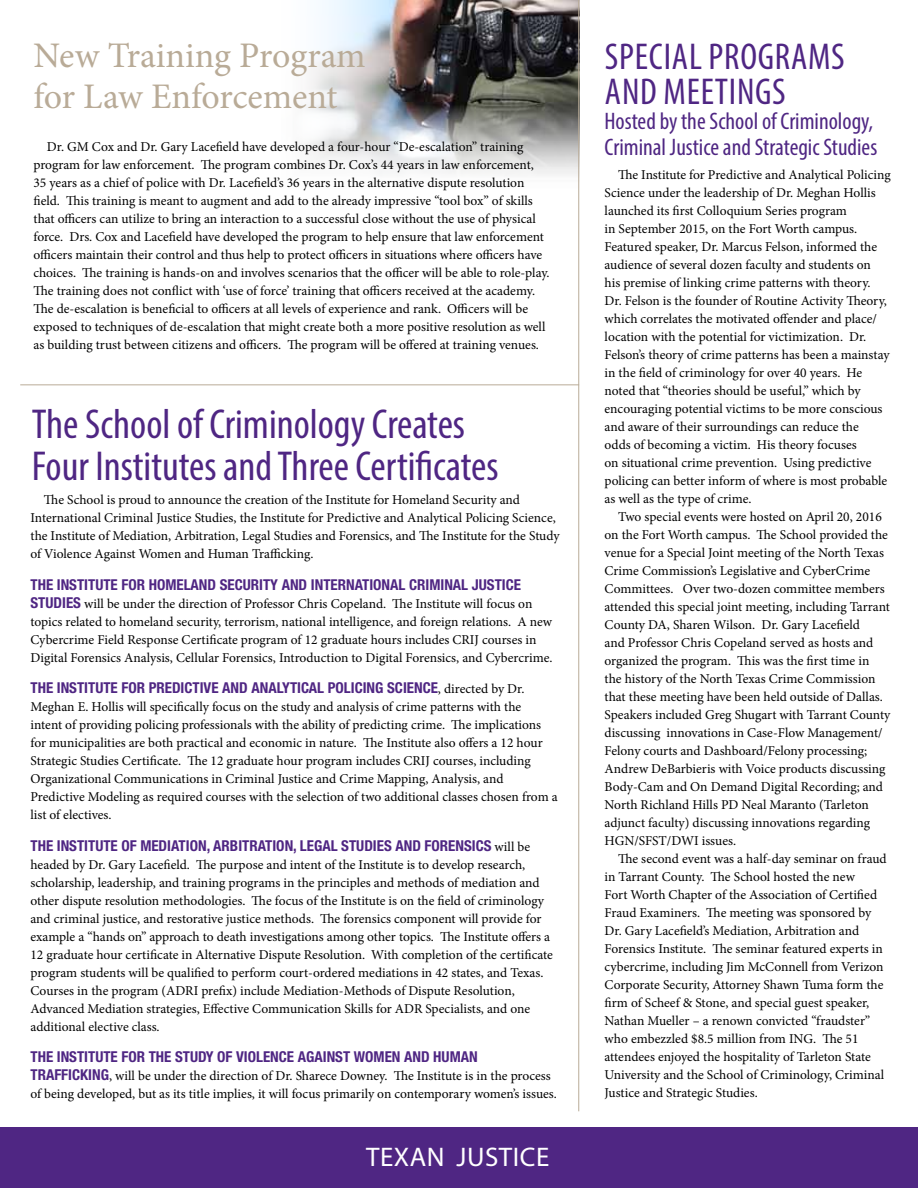
<style>
.page{position:relative;width:918px;height:1188px;background:#fff}
.page>*{position:absolute;margin:0;border:0;box-sizing:border-box;transform-origin:0 0}
.t1{font:condensed 42px/42px "Myriad Pro";color:#4f2683}
.t2{font:condensed 37.5px/34.5px "Myriad Pro";letter-spacing:.02em;color:#4f2683}
.t3{font:36px/40.5px "Minion Pro";letter-spacing:-.005em;color:#b9ab97}
.t4{font:27px "Myriad Pro";letter-spacing:.02em;color:#fff}
.t5{font:condensed 24px/25.5px "Myriad Pro";color:#4f2683}
.t6{font:700 condensed 15px "Helvetica Neue";color:#4f2683}
.t7{font:13.5px/18px "Minion Pro";color:#000}
.s1{font-family:"Helvetica Neue";font-weight:700;font-stretch:condensed;font-size:15px;color:#4f2683}
.s2{font-family:"Minion Pro";font-weight:400;font-stretch:normal;font-size:13.5px;color:#000}
</style>
<div class="page">
<img style="left:305px;top:0;width:273px;height:175px">
<div style="left:0;top:1128px;width:918px;height:60px;background:#4f2683"></div>
<hr style="left:20px;top:384px;width:559px;height:1px;background:#b9ab97">
<hr style="left:578px;top:0;width:1px;height:1111px;background:#b9ab97">
<h3 class="t3" style="left:33px;top:36px;width:334px">New Training Program for Law Enforcement</h3>
<p class="t7" style="left:33px;top:138px;width:518px;text-indent:14px">Dr. GM Cox and Dr. Gary Lacefield have developed a four-hour “De-escalation” training program for law enforcement. The program combines Dr. Cox’s 44 years in law enforcement, 35 years as a chief of police with Dr. Lacefield’s 36 years in the alternative dispute resolution field. This training is meant to augment and add to the already impressive “tool box” of skills that officers can utilize to bring an interaction to a successful close without the use of physical force. Drs. Cox and Lacefield have developed the program to help ensure that law enforcement officers maintain their control and thus help to protect officers in situations where officers have choices. The training is hands-on and involves scenarios that the officer will be able to role-play.<br>The training does not conflict with ‘use of force’ training that officers received at the academy.<br>The de-escalation is beneficial to officers at all levels of experience and rank. Officers will be exposed to techniques of de-escalation that might create both a more positive resolution as well as building trust between citizens and officers. The program will be offered at training venues.</p>
<h1 class="t1" style="left:32px;top:403px;width:468px">The School of Criminology Creates<br>Four Institutes and Three Certificates</h1>
<p class="t7" style="left:30px;top:491px;width:531px;text-indent:14px">The School is proud to announce the creation of the Institute for Homeland Security and International Criminal Justice Studies, the Institute for Predictive and Analytical Policing Science, the Institute of Mediation, Arbitration, Legal Studies and Forensics, and The Institute for the Study of Violence Against Women and Human Trafficking.</p>
<p class="t6" style="left:30px;top:576px;width:492px">THE INSTITUTE FOR HOMELAND SECURITY AND INTERNATIONAL CRIMINAL JUSTICE</p>
<p class="t7" style="left:30px;top:595px;width:524px"><span class="s1">STUDIES</span> will be under the direction of Professor Chris Copeland. The Institute will focus on topics related to homeland security, terrorism, national intelligence, and foreign relations. A new Cybercrime Field Response Certificate program of 12 graduate hours includes CRIJ courses in Digital Forensics Analysis, Cellular Forensics, Introduction to Digital Forensics, and Cybercrime.</p>
<p class="t6" style="left:30px;top:679px;width:495px">THE INSTITUTE FOR PREDICTIVE AND ANALYTICAL POLICING SCIENCE<span class="s2">, directed by Dr.</span></p>
<p class="t7" style="left:30px;top:698px;width:529px">Meghan E. Hollis will specifically focus on the study and analysis of crime patterns with the<br>intent of providing policing professionals with the ability of predicting crime. The implications for municipalities are both practical and economic in nature. The Institute also offers a 12 hour Strategic Studies Certificate. The 12 graduate hour program includes CRIJ courses, including Organizational Communications in Criminal Justice and Crime Mapping, Analysis, and Predictive Modeling as required courses with the selection of two additional classes chosen from a list of electives.</p>
<p class="t6" style="left:30px;top:837px;width:501px">THE INSTITUTE OF MEDIATION, ARBITRATION, LEGAL STUDIES AND FORENSICS <span class="s2">will be</span></p>
<p class="t7" style="left:30px;top:856px;width:524px">headed by Dr. Gary Lacefield. The purpose and intent of the Institute is to develop research, scholarship, leadership, and training programs in the principles and methods of mediation and other dispute resolution methodologies. The focus of the Institute is on the field of criminology and criminal justice, and restorative justice methods. The forensics component will provide for example a “hands on” approach to death investigations among other topics. The Institute offers a 12 graduate hour certificate in Alternative Dispute Resolution. With completion of the certificate program students will be qualified to perform court-ordered mediations in 42 states, and Texas.<br>Courses in the program (ADRI prefix) include Mediation-Methods of Dispute Resolution, Advanced Mediation strategies, Effective Communication Skills for ADR Specialists, and one additional elective class.</p>
<p class="t6" style="left:30px;top:1048px;width:9px">THE</p>
<p class="t6" style="left:57px;top:1048px;width:8px">INSTITUTE</p>
<p class="t6" style="left:121px;top:1048px;width:9px">FOR</p>
<p class="t6" style="left:149px;top:1048px;width:9px">THE</p>
<p class="t6" style="left:175px;top:1048px;width:9px">STUDY</p>
<p class="t6" style="left:217px;top:1048px;width:27px">OF VIOLEN</p>
<p class="t6" style="left:279px;top:1048px;width:28px">CE AGAINST</p>
<p class="t6" style="left:354px;top:1048px;width:21px">WOMEN</p>
<p class="t6" style="left:404px;top:1048px;width:10px">AND</p>
<p class="t6" style="left:433px;top:1048px;width:10px">HUMAN</p>
<p class="t6" style="left:30px;top:1066px;width:8px">TRAFFI</p>
<p class="t7" style="left:30px;top:1067px;width:528px;text-indent:42px"><span class="s1">CKING</span> , will be under the direction of Dr. Sharece Downey. The Institute is in the process of being developed, but as its title implies, it will focus primarily on contemporary women’s issues.</p>
<h3 class="t4" style="left:366px;top:1141px;width:185px">TEXAN JUSTICE</h3>
<h2 class="t2" style="left:605px;top:39px;width:241px">SPECIAL PROGRAMS<br>AND MEETINGS</h2>
<h3 class="t5" style="left:605px;top:108px;width:274px">Hosted by the School of Criminology,<br>Criminal Justice and Strategic Studies</h3>
<p class="t7" style="left:605px;top:166px;width:288px;text-indent:14px">The Institute for Predictive and Analytical Policing Science under the leadership of Dr. Meghan Hollis launched its first Colloquium Series program<br>in September 2015, on the Fort Worth campus.<br>Featured speaker, Dr. Marcus Felson, informed the audience of several dozen faculty and students on<br>his premise of linking crime patterns with theory.<br>Dr. Felson is the founder of Routine Activity Theory, which correlates the motivated offender and place/ location with the potential for victimization. Dr.<br>Felson’s theory of crime patterns has been a mainstay in the field of criminology for over 40 years. He noted that “theories should be useful,” which by encouraging potential victims to be more conscious and aware of their surroundings can reduce the<br>odds of becoming a victim. His theory focuses<br>on situational crime prevention. Using predictive policing can better inform of where is most probable as well as the type of crime.</p>
<p class="t7" style="left:605px;top:508px;width:287px;text-indent:14px">Two special events were hosted on April 20, 2016 on the Fort Worth campus. The School provided the venue for a Special Joint meeting of the North Texas Crime Commission’s Legislative and CyberCrime Committees. Over two-dozen committee members attended this special joint meeting, including Tarrant County DA, Sharen Wilson. Dr. Gary Lacefield<br>and Professor Chris Copeland served as hosts and organized the program. This was the first time in<br>the history of the North Texas Crime Commission that these meeting have been held outside of Dallas.<br>Speakers included Greg Shugart with Tarrant County discussing innovations in Case-Flow Management/ Felony courts and Dashboard/Felony processing; Andrew DeBarbieris with Voice products discussing Body-Cam and On Demand Digital Recording; and North Richland Hills PD Neal Maranto (Tarleton adjunct faculty) discussing innovations regarding HGN/SFST/DWI issues.</p>
<p class="t7" style="left:605px;top:850px;width:284px;text-indent:14px">The second event was a half-day seminar on fraud in Tarrant County. The School hosted the new<br>Fort Worth Chapter of the Association of Certified Fraud Examiners. The meeting was sponsored by Dr. Gary Lacefield’s Mediation, Arbitration and Forensics Institute. The seminar featured experts in cybercrime, including Jim McConnell from Verizon Corporate Security, Attorney Shawn Tuma form the firm of Scheef &amp; Stone, and special guest speaker, Nathan Mueller – a renown convicted “fraudster” who embezzled $8.5 million from ING. The 51 attendees enjoyed the hospitality of Tarleton State University and the School of Criminology, Criminal Justice and Strategic Studies.</p>
</div>
